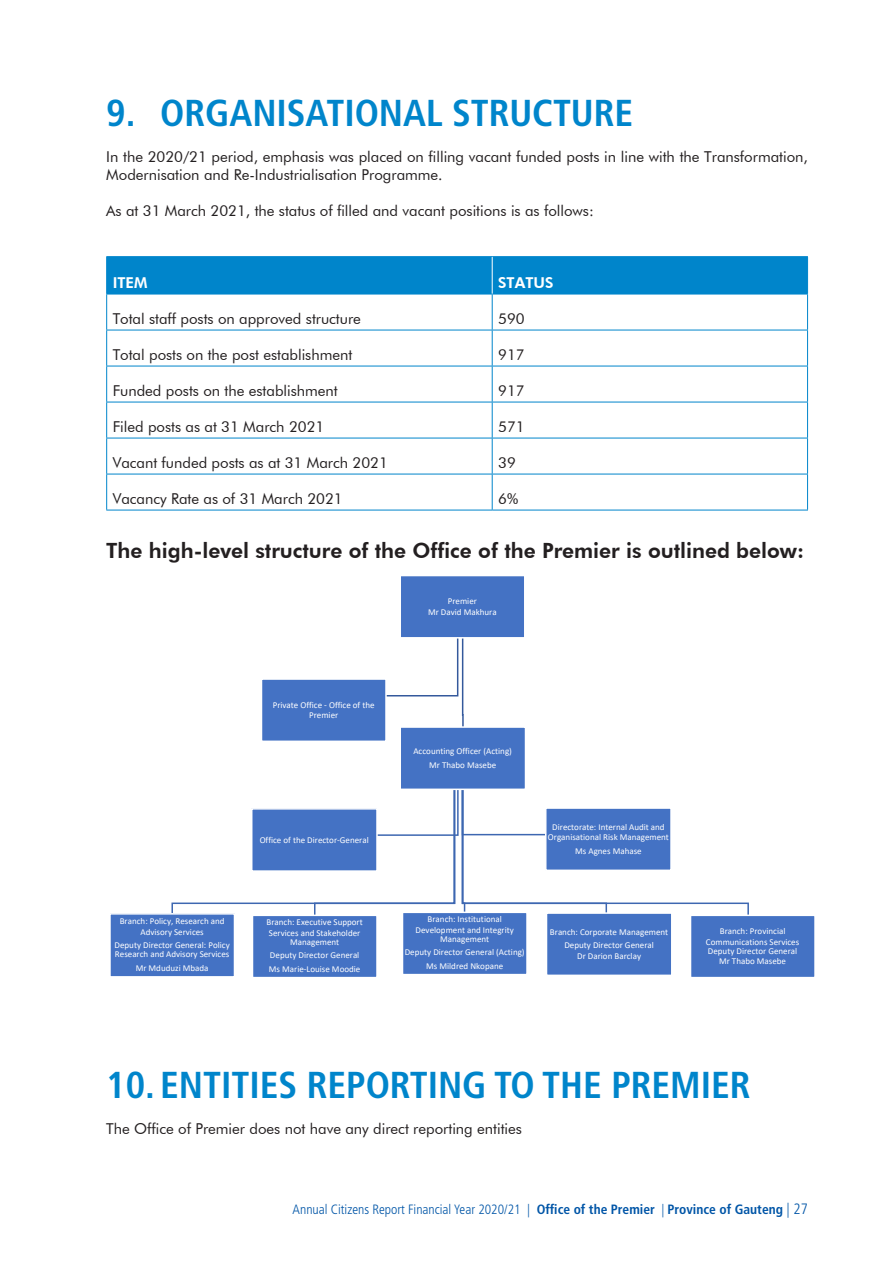
<style>
.page{position:relative;width:893px;height:1263px;background:#fff}
.page>*{position:absolute;margin:0;border:0;box-sizing:border-box;transform-origin:0 0}
.t1{font:700 condensed 37.5px "Frutiger";color:#0085cb}
.t2{font:800 21px "Futura BT";color:#231f20}
.t3{font:15px/18px "Futura BT";color:#231f20}
.t4{font:800 15px "Futura BT";color:#fff}
.t5{font:300 condensed 13.5px "Frutiger";color:#0155a7}
.t6{font:9px/10.5px "Calibri";color:#fff;text-align:center}
.s1{font-weight:700}
.s2{font-size:15px}
</style>
<div class="page">
<div style="left:107px;top:257px;width:700px;height:37px;background:#0085cb"></div>
<hr style="left:106px;top:256px;width:386px;height:1px;background:#0085cb">
<hr style="left:492px;top:256px;width:316px;height:1px;background:#0085cb">
<hr style="left:106px;top:294px;width:386px;height:1px;background:#0085cb">
<hr style="left:492px;top:294px;width:316px;height:1px;background:#0085cb">
<hr style="left:492px;top:294px;width:1px;height:36px;background:#0085cb">
<hr style="left:106px;top:330px;width:386px;height:1px;background:#0085cb">
<hr style="left:492px;top:330px;width:316px;height:1px;background:#0085cb">
<hr style="left:492px;top:330px;width:1px;height:36px;background:#0085cb">
<hr style="left:106px;top:366px;width:386px;height:1px;background:#0085cb">
<hr style="left:492px;top:366px;width:316px;height:1px;background:#0085cb">
<hr style="left:492px;top:366px;width:1px;height:36px;background:#0085cb">
<hr style="left:106px;top:402px;width:386px;height:1px;background:#0085cb">
<hr style="left:492px;top:402px;width:316px;height:1px;background:#0085cb">
<hr style="left:492px;top:402px;width:1px;height:36px;background:#0085cb">
<hr style="left:106px;top:438px;width:386px;height:1px;background:#0085cb">
<hr style="left:492px;top:438px;width:316px;height:1px;background:#0085cb">
<hr style="left:492px;top:438px;width:1px;height:36px;background:#0085cb">
<hr style="left:106px;top:474px;width:386px;height:1px;background:#0085cb">
<hr style="left:492px;top:474px;width:316px;height:1px;background:#0085cb">
<hr style="left:492px;top:474px;width:1px;height:36px;background:#0085cb">
<hr style="left:106px;top:510px;width:386px;height:1px;background:#0085cb">
<hr style="left:492px;top:510px;width:316px;height:1px;background:#0085cb">
<hr style="left:492px;top:257px;width:1px;height:37px;background:#fff">
<hr style="left:106px;top:257px;width:1px;height:37px;background:#0085cb">
<hr style="left:807px;top:257px;width:1px;height:37px;background:#0085cb">
<hr style="left:106px;top:294px;width:1px;height:36px;background:#0085cb">
<hr style="left:807px;top:294px;width:1px;height:36px;background:#0085cb">
<hr style="left:106px;top:330px;width:1px;height:36px;background:#0085cb">
<hr style="left:807px;top:330px;width:1px;height:36px;background:#0085cb">
<hr style="left:106px;top:366px;width:1px;height:36px;background:#0085cb">
<hr style="left:807px;top:366px;width:1px;height:36px;background:#0085cb">
<hr style="left:106px;top:402px;width:1px;height:36px;background:#0085cb">
<hr style="left:807px;top:402px;width:1px;height:36px;background:#0085cb">
<hr style="left:106px;top:438px;width:1px;height:36px;background:#0085cb">
<hr style="left:807px;top:438px;width:1px;height:36px;background:#0085cb">
<hr style="left:106px;top:474px;width:1px;height:36px;background:#0085cb">
<hr style="left:807px;top:474px;width:1px;height:36px;background:#0085cb">
<svg style="left:171px;top:790px;width:578px;height:124px"></svg>
<svg style="left:387px;top:638px;width:77px;height:88px"></svg>
<div style="left:400px;top:575px;width:125px;height:63px;background:#4472c4"></div>
<div style="left:399px;top:575px;width:126px;height:63px;border:2px solid #fff"></div>
<div style="left:400px;top:727px;width:125px;height:62px;background:#4472c4"></div>
<div style="left:399px;top:726px;width:127px;height:64px;border:2px solid #fff"></div>
<div style="left:110px;top:914px;width:124px;height:63px;background:#4472c4"></div>
<div style="left:109px;top:913px;width:126px;height:64px;border:2px solid #fff"></div>
<div style="left:252px;top:915px;width:125px;height:62px;background:#4472c4"></div>
<div style="left:252px;top:914px;width:126px;height:64px;border:2px solid #fff"></div>
<div style="left:402px;top:912px;width:125px;height:62px;background:#4472c4"></div>
<div style="left:402px;top:911px;width:126px;height:64px;border:2px solid #fff"></div>
<div style="left:546px;top:913px;width:126px;height:62px;background:#4472c4"></div>
<div style="left:546px;top:912px;width:126px;height:64px;border:2px solid #fff"></div>
<div style="left:690px;top:915px;width:125px;height:62px;background:#4472c4"></div>
<div style="left:690px;top:914px;width:126px;height:64px;border:2px solid #fff"></div>
<div style="left:252px;top:809px;width:125px;height:62px;background:#4472c4"></div>
<div style="left:251px;top:808px;width:127px;height:64px;border:2px solid #fff"></div>
<div style="left:546px;top:808px;width:125px;height:62px;background:#4472c4"></div>
<div style="left:545px;top:807px;width:127px;height:64px;border:2px solid #fff"></div>
<div style="left:261px;top:679px;width:125px;height:62px;background:#4472c4"></div>
<div style="left:261px;top:678px;width:126px;height:64px;border:2px solid #fff"></div>
<h1 class="t1" style="left:106px;top:91px;width:528px">9. ORGANISATIONAL STRUCTURE</h1>
<h3 class="t3" style="left:106px;top:148px;width:703px">In the 2020/21 period, emphasis was placed on filling vacant funded posts in line with the Transformation,<br>Modernisation and Re-Industrialisation Programme.</h3>
<h3 class="t3" style="left:106px;top:202px;width:489px">As at 31 March 2021, the status of filled and vacant positions is as follows:</h3>
<h3 class="t4" style="left:113px;top:274px;width:36px">ITEM</h3>
<h3 class="t4" style="left:498px;top:274px;width:57px">STATUS</h3>
<h3 class="t3" style="left:113px;top:310px;width:250px">Total staff posts on approved structure</h3>
<h3 class="t3" style="left:498px;top:310px;width:28px">590</h3>
<h3 class="t3" style="left:113px;top:346px;width:241px">Total posts on the post establishment</h3>
<h3 class="t3" style="left:498px;top:346px;width:28px">917</h3>
<h3 class="t3" style="left:113px;top:382px;width:227px">Funded posts on the establishment</h3>
<h3 class="t3" style="left:498px;top:382px;width:28px">917</h3>
<h3 class="t3" style="left:113px;top:418px;width:213px">Filed posts as at 31 March 2021</h3>
<h3 class="t3" style="left:498px;top:418px;width:28px">571</h3>
<h3 class="t3" style="left:113px;top:454px;width:277px">Vacant funded posts as at 31 March 2021</h3>
<h3 class="t3" style="left:498px;top:454px;width:19px">39</h3>
<h3 class="t3" style="left:113px;top:490px;width:232px">Vacancy Rate as of 31 March 2021</h3>
<h3 class="t3" style="left:498px;top:490px;width:21px">6%</h3>
<h2 class="t2" style="left:106px;top:538px;width:699px">The high-level structure of the Office of the Premier is outlined below:</h2>
<p class="t6" style="left:428px;top:596px;width:70px">Premier<br>Mr David Makhura</p>
<p class="t6" style="left:273px;top:699px;width:103px">Private Office - Office of the<br>Premier</p>
<p class="t6" style="left:120px;top:916px;width:106px">Branch: Policy, Research and<br>Advisory Services</p>
<p class="t6" style="left:115px;top:941px;width:117px;line-height:9px;text-align:left">Deputy Director General: Policy<br>Research and Advisory Services</p>
<p class="t6" style="left:136px;top:962px;width:74px">Mr Mduduzi Mbada</p>
<p class="t6" style="left:260px;top:834px;width:111px">Office of the Director-General</p>
<p class="t6" style="left:267px;top:917px;width:98px;text-align:left">Branch: Executive Support<br>Services and Stakeholder</p>
<p class="t6" style="left:269px;top:935px;width:93px;line-height:13.5px">Management<br>Deputy Director General<br>Ms Marie-Louise Moodie</p>
<p class="t6" style="left:413px;top:744px;width:100px;line-height:13.5px">Accounting Officer (Acting)<br>Mr Thabo Masebe</p>
<p class="t6" style="left:548px;top:821px;width:122px">Directorate: Internal Audit and<br>Organisational Risk Management</p>
<p class="t6" style="left:575px;top:845px;width:68px">Ms Agnes Mahase</p>
<p class="t6" style="left:416px;top:914px;width:100px">Branch: Institutional<br>Development and Integrity</p>
<p class="t6" style="left:405px;top:932px;width:121px;line-height:13.5px">Management<br>Deputy Director General (Acting)<br>Ms Mildred Nkopane</p>
<p class="t6" style="left:550px;top:925px;width:120px;line-height:13.5px">Branch: Corporate Management<br>Deputy Director General</p>
<p class="t6" style="left:577px;top:950px;width:65px">Dr Darion Barclay</p>
<p class="t6" style="left:706px;top:926px;width:95px">Branch: Provincial<br>Communications Services</p>
<p class="t6" style="left:708px;top:945px;width:91px">Deputy Director General<br>Mr Thabo Masebe</p>
<h1 class="t1" style="left:106px;top:1063px;width:646px">10. ENTITIES REPORTING TO THE PREMIER</h1>
<h3 class="t3" style="left:106px;top:1120px;width:417px">The Office of Premier does not have any direct reporting entities</h3>
<h3 class="t5" style="left:293px;top:1202px;width:517px">Annual Citizens Report Financial Year 2020/21 | <span class="s1">Office of the Premier</span> | <span class="s1">Province of Gauteng</span> <span class="s2">| 27</span></h3>
</div>
